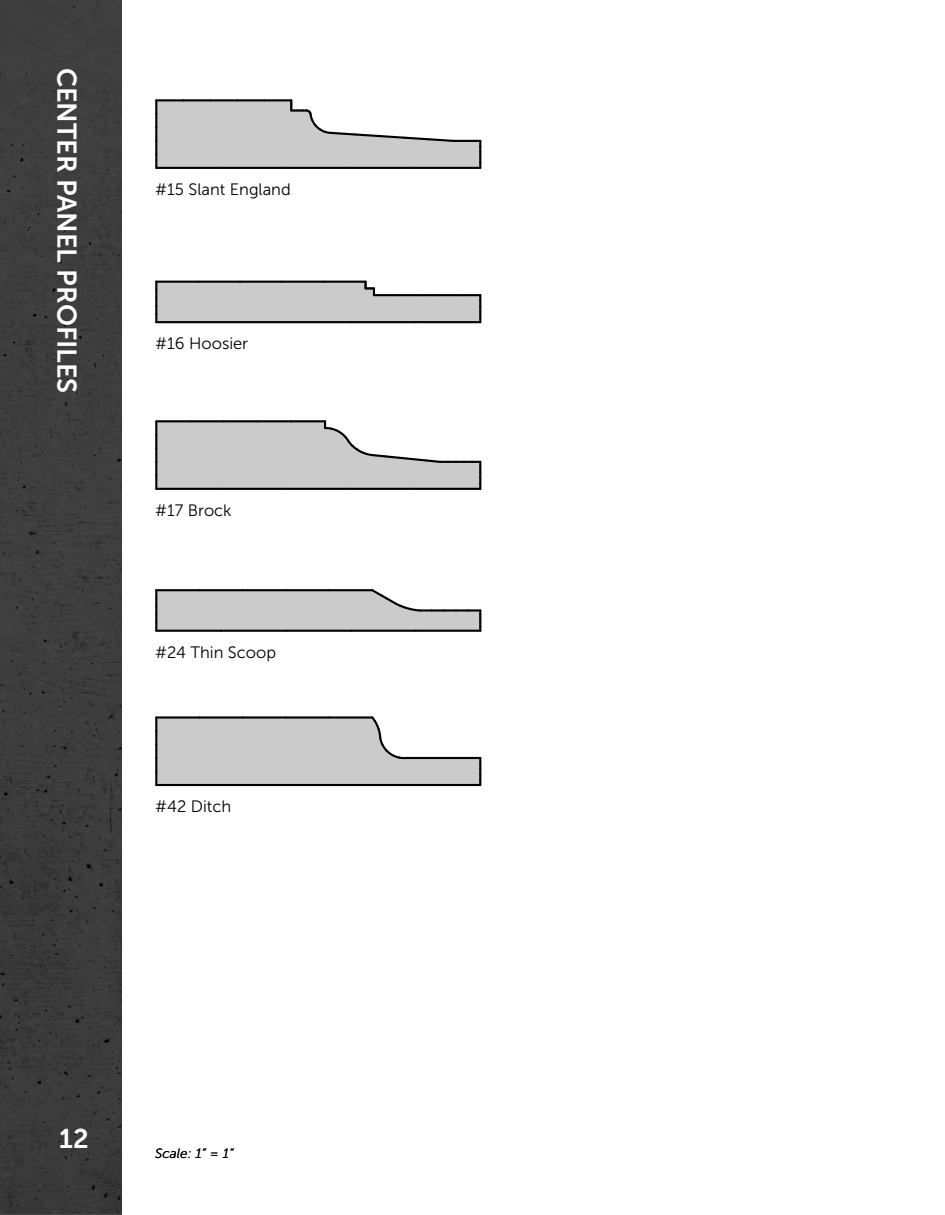
<style>
.page{position:relative;width:945px;height:1215px;background:#fff}
.page>*{position:absolute;margin:0;border:0;box-sizing:border-box;transform-origin:0 0}
.t1{font:27px "Museo Sans 700";color:#fff}
.t2{font:16.5px "Museo Sans 300";color:#000}
.t3{font:italic 13.5px "Museo Sans 300";color:#000}
</style>
<div class="page">
<div style="left:0;top:0;width:122px;height:1214px;background:#3d3d3d"></div>
<hr style="left:156px;top:167px;width:65px;height:2px;background:#000">
<hr style="left:221px;top:167px;width:65px;height:2px;background:#000">
<hr style="left:286px;top:167px;width:65px;height:2px;background:#000">
<hr style="left:351px;top:167px;width:65px;height:2px;background:#000">
<hr style="left:416px;top:167px;width:64px;height:2px;background:#000">
<hr style="left:156px;top:99px;width:27px;height:2px;background:#000">
<hr style="left:183px;top:99px;width:27px;height:2px;background:#000">
<hr style="left:210px;top:99px;width:27px;height:2px;background:#000">
<hr style="left:237px;top:99px;width:27px;height:2px;background:#000">
<hr style="left:264px;top:99px;width:27px;height:2px;background:#000">
<svg style="left:155px;top:100px;width:326px;height:68px"></svg>
<hr style="left:156px;top:321px;width:65px;height:2px;background:#000">
<hr style="left:221px;top:321px;width:65px;height:2px;background:#000">
<hr style="left:286px;top:321px;width:65px;height:2px;background:#000">
<hr style="left:351px;top:321px;width:65px;height:2px;background:#000">
<hr style="left:416px;top:321px;width:64px;height:2px;background:#000">
<hr style="left:156px;top:281px;width:42px;height:2px;background:#000">
<hr style="left:198px;top:281px;width:42px;height:2px;background:#000">
<hr style="left:240px;top:281px;width:42px;height:2px;background:#000">
<hr style="left:282px;top:281px;width:42px;height:2px;background:#000">
<hr style="left:324px;top:281px;width:42px;height:2px;background:#000">
<svg style="left:155px;top:282px;width:326px;height:40px;background:#c2c2c2"></svg>
<hr style="left:156px;top:488px;width:65px;height:2px;background:#000">
<hr style="left:221px;top:488px;width:65px;height:2px;background:#000">
<hr style="left:286px;top:488px;width:65px;height:2px;background:#000">
<hr style="left:351px;top:488px;width:65px;height:2px;background:#000">
<hr style="left:416px;top:488px;width:64px;height:2px;background:#000">
<hr style="left:156px;top:420px;width:34px;height:2px;background:#000">
<hr style="left:190px;top:420px;width:34px;height:2px;background:#000">
<hr style="left:224px;top:420px;width:34px;height:2px;background:#000">
<hr style="left:258px;top:420px;width:33px;height:2px;background:#000">
<hr style="left:291px;top:420px;width:34px;height:2px;background:#000">
<svg style="left:155px;top:421px;width:326px;height:68px"></svg>
<hr style="left:156px;top:630px;width:65px;height:2px;background:#000">
<hr style="left:221px;top:630px;width:65px;height:2px;background:#000">
<hr style="left:286px;top:630px;width:65px;height:2px;background:#000">
<hr style="left:351px;top:630px;width:65px;height:2px;background:#000">
<hr style="left:416px;top:630px;width:64px;height:2px;background:#000">
<svg style="left:155px;top:589px;width:326px;height:42px"></svg>
<hr style="left:156px;top:784px;width:65px;height:2px;background:#000">
<hr style="left:221px;top:784px;width:65px;height:2px;background:#000">
<hr style="left:286px;top:784px;width:65px;height:2px;background:#000">
<hr style="left:351px;top:784px;width:65px;height:2px;background:#000">
<hr style="left:416px;top:784px;width:64px;height:2px;background:#000">
<svg style="left:155px;top:716px;width:326px;height:69px"></svg>
<h1 class="t1" style="left:82px;top:68px;width:327px;rotate:90deg">CENTER PANEL PROFILES</h1>
<p class="t2" style="left:155px;top:180px;width:137px">#15 Slant England</p>
<p class="t2" style="left:155px;top:335px;width:94px">#16 Hoosier</p>
<p class="t2" style="left:155px;top:501px;width:78px">#17 Brock</p>
<p class="t2" style="left:155px;top:643px;width:122px">#24 Thin Scoop</p>
<p class="t2" style="left:155px;top:797px;width:77px">#42 Ditch</p>
<h1 class="t1" style="left:59px;top:1123px;width:31px">12</h1>
<p class="t3" style="left:155px;top:1146px;width:80px">Scale: 1” = 1”</p>
</div>
